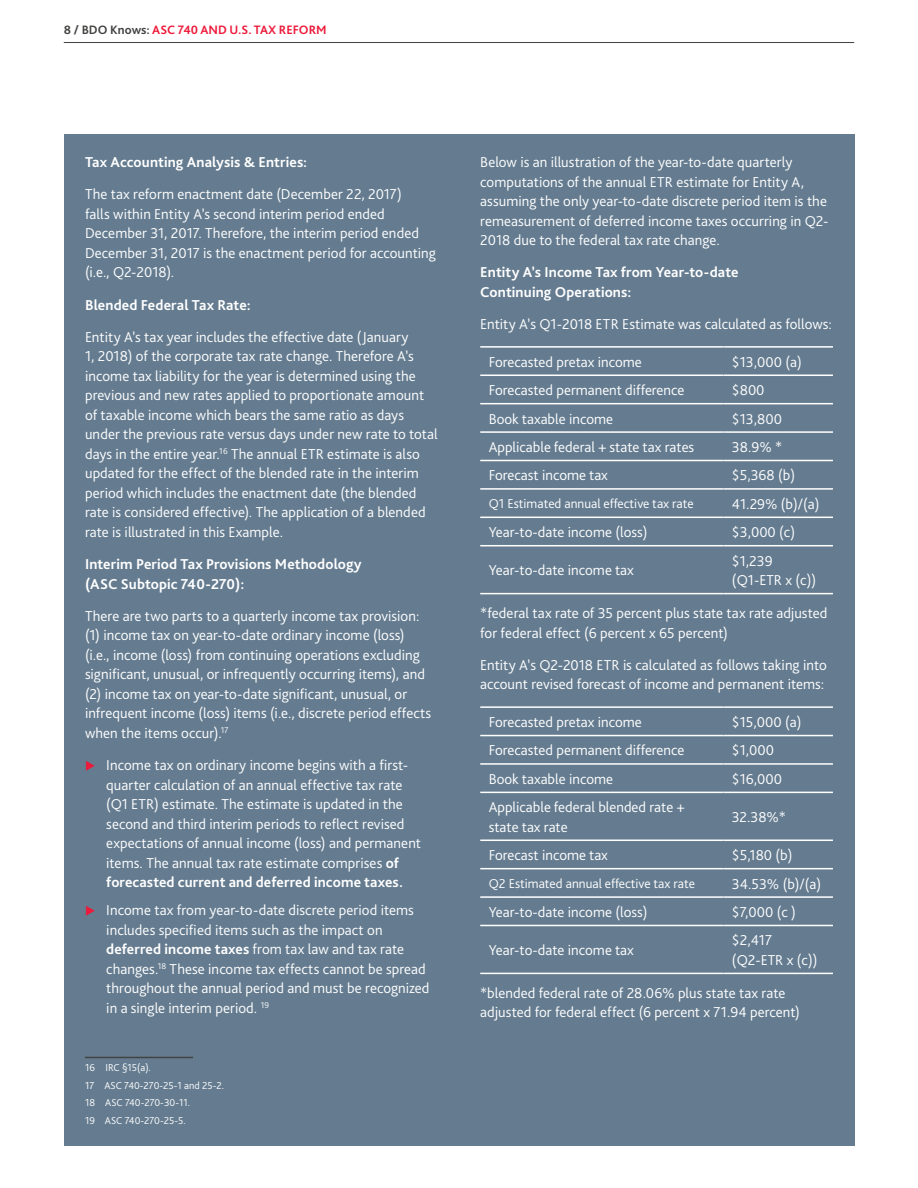
<style>
.page{position:relative;width:918px;height:1188px;background:#fff}
.page>*{position:absolute;margin:0;border:0;box-sizing:border-box;transform-origin:0 0}
.t1{font:300 15px/19.5px "Bliss Pro";color:#fff}
.t2{font:700 15px/19.5px "Bliss Pro";letter-spacing:.01em;color:#fff}
.t3{font:300 13.5px "Bliss Pro";color:#fff}
.t4{font:700 12.75px "Bliss Pro";color:#ed1a3b}
.t5{font:300 10.5px/17.7px "Bliss Pro";color:#fff}
.s1{color:#424241}
.s2{font-weight:700}
</style>
<div class="page">
<div style="left:64px;top:134px;width:790px;height:1011px;background:#657c90"></div>
<hr style="left:85px;top:1057px;width:108px;height:1px;background:#424241">
<hr style="left:480px;top:346px;width:243px;height:2px;background:#fff">
<hr style="left:723px;top:346px;width:110px;height:2px;background:#fff">
<hr style="left:480px;top:375px;width:243px;height:1px;background:#fff">
<hr style="left:723px;top:375px;width:110px;height:1px;background:#fff">
<hr style="left:480px;top:403px;width:243px;height:1px;background:#fff">
<hr style="left:723px;top:403px;width:110px;height:1px;background:#fff">
<hr style="left:480px;top:431px;width:243px;height:2px;background:#fff">
<hr style="left:723px;top:431px;width:110px;height:2px;background:#fff">
<hr style="left:480px;top:460px;width:243px;height:1px;background:#fff">
<hr style="left:723px;top:460px;width:110px;height:1px;background:#fff">
<hr style="left:480px;top:488px;width:243px;height:2px;background:#fff">
<hr style="left:723px;top:488px;width:110px;height:2px;background:#fff">
<hr style="left:480px;top:517px;width:243px;height:1px;background:#fff">
<hr style="left:723px;top:517px;width:110px;height:1px;background:#fff">
<hr style="left:480px;top:545px;width:243px;height:1px;background:#fff">
<hr style="left:723px;top:545px;width:110px;height:1px;background:#fff">
<hr style="left:480px;top:593px;width:243px;height:1px;background:#fff">
<hr style="left:723px;top:593px;width:110px;height:1px;background:#fff">
<hr style="left:480px;top:706px;width:243px;height:2px;background:#fff">
<hr style="left:723px;top:706px;width:110px;height:2px;background:#fff">
<hr style="left:480px;top:735px;width:243px;height:1px;background:#fff">
<hr style="left:723px;top:735px;width:110px;height:1px;background:#fff">
<hr style="left:480px;top:763px;width:243px;height:2px;background:#fff">
<hr style="left:723px;top:763px;width:110px;height:2px;background:#fff">
<hr style="left:480px;top:792px;width:243px;height:1px;background:#fff">
<hr style="left:723px;top:792px;width:110px;height:1px;background:#fff">
<hr style="left:480px;top:840px;width:243px;height:1px;background:#fff">
<hr style="left:723px;top:840px;width:110px;height:1px;background:#fff">
<hr style="left:480px;top:868px;width:243px;height:1px;background:#fff">
<hr style="left:723px;top:868px;width:110px;height:1px;background:#fff">
<hr style="left:480px;top:896px;width:243px;height:2px;background:#fff">
<hr style="left:723px;top:896px;width:110px;height:2px;background:#fff">
<hr style="left:480px;top:925px;width:243px;height:1px;background:#fff">
<hr style="left:723px;top:925px;width:110px;height:1px;background:#fff">
<hr style="left:480px;top:973px;width:243px;height:1px;background:#fff">
<hr style="left:723px;top:973px;width:110px;height:1px;background:#fff">
<hr style="left:64px;top:42px;width:790px;height:1px;background:#424241">
<p class="t4" style="left:64px;top:22px;width:264px"><span class="s1">8 / BDO Knows:</span> ASC 740 AND U.S. TAX REFORM</p>
<p class="t2" style="left:85px;top:152px;width:224px">Tax Accounting Analysis &amp; Entries:</p>
<p class="t1" style="left:85px;top:184px;width:353px">The tax reform enactment date (December 22, 2017)<br>falls within Entity A’s second interim period ended December 31, 2017. Therefore, the interim period ended December 31, 2017 is the enactment period for accounting (i.e., Q2-2018).</p>
<p class="t2" style="left:85px;top:295px;width:167px">Blended Federal Tax Rate:</p>
<p class="t1" style="left:85px;top:327px;width:354px">Entity A’s tax year includes the effective date (January<br>1, 2018) of the corporate tax rate change. Therefore A’s income tax liability for the year is determined using the previous and new rates applied to proportionate amount of taxable income which bears the same ratio as days under the previous rate versus days under new rate to total days in the entire year.<sup>16</sup> The annual ETR estimate is also updated for the effect of the blended rate in the interim period which includes the enactment date (the blended rate is considered effective). The application of a blended rate is illustrated in this Example.</p>
<p class="t2" style="left:85px;top:554px;width:278px">Interim Period Tax Provisions Methodology (ASC Subtopic 740-270):</p>
<p class="t1" style="left:85px;top:606px;width:348px">There are two parts to a quarterly income tax provision: (1) income tax on year-to-date ordinary income (loss) (i.e., income (loss) from continuing operations excluding significant, unusual, or infrequently occurring items), and (2) income tax on year-to-date significant, unusual, or infrequent income (loss) items (i.e., discrete period effects when the items occur).<sup>17</sup></p>
<p class="t1" style="left:106px;top:755px;width:316px">Income tax on ordinary income begins with a first&shy;quarter calculation of an annual effective tax rate (Q1 ETR) estimate. The estimate is updated in the second and third interim periods to reflect revised expectations of annual income (loss) and permanent items. The annual tax rate estimate comprises <span class="s2">of forecasted current and deferred income taxes.</span></p>
<p class="t1" style="left:106px;top:900px;width:325px">Income tax from year-to-date discrete period items includes specified items such as the impact on <span class="s2">deferred income taxes</span> from tax law and tax rate changes.<sup>18</sup> These income tax effects cannot be spread throughout the annual period and must be recognized in a single interim period. <sup>19</sup></p>
<p class="t5" style="left:85px;top:1058px;width:141px">16 IRC §15(a).<br>17 ASC 740-270-25-1 and 25-2.<br>18 ASC 740-270-30-11.<br>19 ASC 740-270-25-5.</p>
<p class="t1" style="left:480px;top:152px;width:350px">Below is an illustration of the year-to-date quarterly computations of the annual ETR estimate for Entity A, assuming the only year-to-date discrete period item is the remeasurement of deferred income taxes occurring in Q2- 2018 due to the federal tax rate change.</p>
<p class="t2" style="left:480px;top:262px;width:260px">Entity A’s Income Tax from Year-to-date<br>Continuing Operations:</p>
<p class="t1" style="left:480px;top:314px;width:353px">Entity A’s Q1-2018 ETR Estimate was calculated as follows:</p>
<p class="t1" style="left:489px;top:352px;width:155px">Forecasted pretax income</p>
<p class="t1" style="left:732px;top:352px;width:71px">$13,000 (a)</p>
<p class="t1" style="left:489px;top:380px;width:197px">Forecasted permanent difference</p>
<p class="t1" style="left:732px;top:380px;width:34px">$800</p>
<p class="t1" style="left:489px;top:408px;width:126px">Book taxable income</p>
<p class="t1" style="left:732px;top:408px;width:52px">$13,800</p>
<p class="t1" style="left:489px;top:437px;width:207px">Applicable federal + state tax rates</p>
<p class="t1" style="left:732px;top:437px;width:52px">38.9% *</p>
<p class="t1" style="left:489px;top:465px;width:121px">Forecast income tax</p>
<p class="t1" style="left:732px;top:465px;width:65px">$5,368 (b)</p>
<p class="t3" style="left:489px;top:495px;width:206px">Q1 Estimated annual effective tax rate</p>
<p class="t1" style="left:732px;top:494px;width:89px">41.29% (b)/(a)</p>
<p class="t1" style="left:489px;top:522px;width:160px">Year-to-date income (loss)</p>
<p class="t1" style="left:732px;top:522px;width:65px">$3,000 (c)</p>
<p class="t1" style="left:489px;top:560px;width:147px">Year-to-date income tax</p>
<p class="t1" style="left:732px;top:551px;width:86px">$1,239 (Q1-ETR x (c))</p>
<p class="t1" style="left:480px;top:603px;width:349px">*federal tax rate of 35 percent plus state tax rate adjusted for federal effect (6 percent x 65 percent)</p>
<p class="t1" style="left:480px;top:655px;width:348px">Entity A’s Q2-2018 ETR is calculated as follows taking into account revised forecast of income and permanent items:</p>
<p class="t1" style="left:489px;top:712px;width:155px">Forecasted pretax income</p>
<p class="t1" style="left:732px;top:712px;width:71px">$15,000 (a)</p>
<p class="t1" style="left:489px;top:740px;width:197px">Forecasted permanent difference</p>
<p class="t1" style="left:732px;top:740px;width:44px">$1,000</p>
<p class="t1" style="left:489px;top:769px;width:126px">Book taxable income</p>
<p class="t1" style="left:732px;top:769px;width:52px">$16,000</p>
<p class="t1" style="left:489px;top:797px;width:197px">Applicable federal blended rate + state tax rate</p>
<p class="t1" style="left:732px;top:807px;width:56px">32.38%*</p>
<p class="t1" style="left:489px;top:845px;width:121px">Forecast income tax</p>
<p class="t1" style="left:732px;top:845px;width:62px">$5,180 (b)</p>
<p class="t3" style="left:489px;top:875px;width:208px">Q2 Estimated annual effective tax rate</p>
<p class="t1" style="left:732px;top:873px;width:91px">34.53% (b)/(a)</p>
<p class="t1" style="left:489px;top:902px;width:160px">Year-to-date income (loss)</p>
<p class="t1" style="left:732px;top:902px;width:65px">$7,000 (c )</p>
<p class="t1" style="left:489px;top:940px;width:147px">Year-to-date income tax</p>
<p class="t1" style="left:732px;top:930px;width:87px">$2,417 (Q2-ETR x (c))</p>
<p class="t1" style="left:480px;top:983px;width:321px">*blended federal rate of 28.06% plus state tax rate adjusted for federal effect (6 percent x 71.94 percent)</p>
</div>
